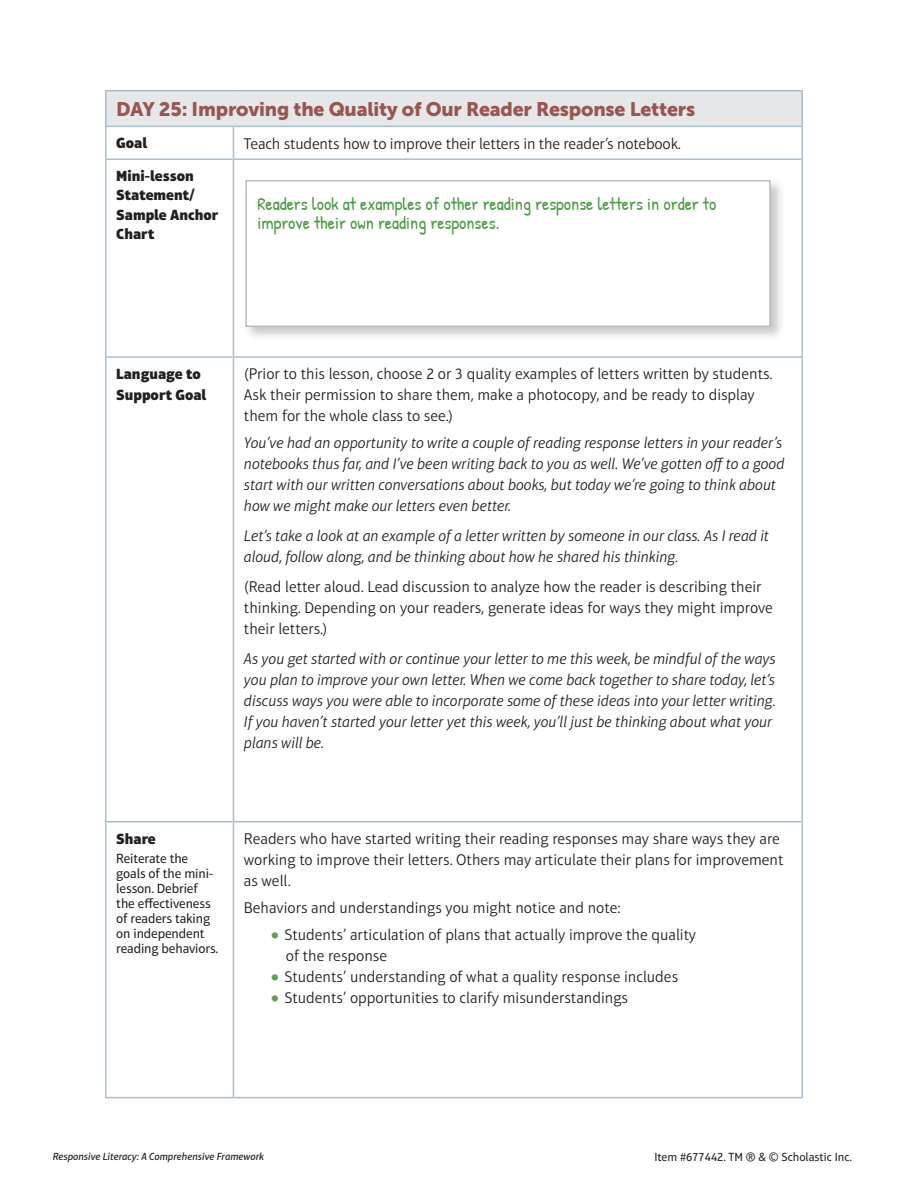
<style>
.page{position:relative;width:905px;height:1188px;background:#fff}
.page>*{position:absolute;margin:0;border:0;box-sizing:border-box;transform-origin:0 0}
.HEAD_B{font:19.5px "Museo Sans 900";letter-spacing:-.01em;color:#995551}
.HANDWRITING{font:18px/18.8px "Patrick Hand";color:#4b9c44}
.BODY_no_indent___spa{font:300 15.75px/21px "Aptifer Sans LT Pro";color:#231f20}
.BODY_no_indent___spa-2{font:italic 300 15.75px/21px "Aptifer Sans LT Pro";color:#231f20}
.HEAD_D{font:900 15px/19.5px "Aptifer Sans LT Pro";color:#231f20}
.SIDEBAR_BODY_LIGHT{font:13.5px/15px "Aptifer Sans LT Pro";letter-spacing:-.01em;color:#231f20}
.t1{font:12px "Aptifer Sans LT Pro";color:#231f20}
.t2{font:italic 500 10.5px "Aptifer Sans LT Pro";color:#231f20}
.s1{font-weight:900;font-size:21px;color:#5fa250}
</style>
<div class="page">
<div style="left:106px;top:91px;width:696px;height:35px;background:#e6e7e9"></div>
<hr style="left:105px;top:90px;width:128px;height:2px;background:#a9bfca">
<hr style="left:105px;top:92px;width:1px;height:34px;background:#a9bfca">
<hr style="left:233px;top:90px;width:569px;height:2px;background:#a9bfca">
<hr style="left:801px;top:92px;width:1px;height:34px;background:#a9bfca">
<hr style="left:105px;top:126px;width:128px;height:1px;background:#a9bfca">
<hr style="left:105px;top:127px;width:1px;height:31px;background:#a9bfca">
<hr style="left:233px;top:126px;width:569px;height:1px;background:#a9bfca">
<hr style="left:233px;top:127px;width:1px;height:31px;background:#a9bfca">
<hr style="left:801px;top:127px;width:1px;height:31px;background:#a9bfca">
<hr style="left:105px;top:158px;width:128px;height:2px;background:#a9bfca">
<hr style="left:105px;top:160px;width:1px;height:196px;background:#a9bfca">
<hr style="left:233px;top:158px;width:569px;height:2px;background:#a9bfca">
<hr style="left:233px;top:160px;width:1px;height:196px;background:#a9bfca">
<hr style="left:801px;top:160px;width:1px;height:196px;background:#a9bfca">
<hr style="left:105px;top:356px;width:128px;height:2px;background:#a9bfca">
<hr style="left:105px;top:358px;width:1px;height:463px;background:#a9bfca">
<hr style="left:233px;top:356px;width:569px;height:2px;background:#a9bfca">
<hr style="left:233px;top:358px;width:1px;height:463px;background:#a9bfca">
<hr style="left:801px;top:358px;width:1px;height:463px;background:#a9bfca">
<hr style="left:105px;top:821px;width:128px;height:2px;background:#a9bfca">
<hr style="left:105px;top:823px;width:1px;height:274px;background:#a9bfca">
<hr style="left:233px;top:821px;width:569px;height:2px;background:#a9bfca">
<hr style="left:233px;top:823px;width:1px;height:274px;background:#a9bfca">
<hr style="left:801px;top:823px;width:1px;height:274px;background:#a9bfca">
<hr style="left:105px;top:1097px;width:128px;height:1px;background:#a9bfca">
<hr style="left:233px;top:1097px;width:569px;height:1px;background:#a9bfca">
<div style="left:243px;top:178px;width:542px;height:164px;background:#231f20;opacity:.25"></div>
<div style="left:246px;top:181px;width:524px;height:145px;background:#fff"></div>
<div style="left:245px;top:180px;width:525px;height:147px;border:2px solid #bcbdc0"></div>
<p class="HEAD_B" style="left:116px;top:98px;width:580px">DAY 25: Improving the Quality of Our Reader Response Letters</p>
<p class="HEAD_D" style="left:116px;top:133px;width:32px">Goal</p>
<p class="BODY_no_indent___spa" style="left:244px;top:133px;width:438px">Teach students how to improve their letters in the reader’s notebook.</p>
<p class="HEAD_D" style="left:116px;top:166px;width:103px">Mini-lesson<br>Statement/<br>Sample Anchor<br>Chart</p>
<p class="HANDWRITING" style="left:257px;top:194px;width:460px">Readers look at examples of other reading response letters in order to improve their own reading responses.</p>
<p class="HEAD_D" style="left:116px;top:363px;width:92px;line-height:21px">Language to<br>Support Goal</p>
<p class="BODY_no_indent___spa" style="left:244px;top:364px;width:530px">(Prior to this lesson, choose 2 or 3 quality examples of letters written by students.<br>Ask their permission to share them, make a photocopy, and be ready to display them for the whole class to see.)</p>
<p class="BODY_no_indent___spa-2" style="left:244px;top:433px;width:542px">You’ve had an opportunity to write a couple of reading response letters in your reader’s notebooks thus far, and I’ve been writing back to you as well. We’ve gotten off to a good start with our written conversations about books, but today we’re going to think about how we might make our letters even better.</p>
<p class="BODY_no_indent___spa-2" style="left:244px;top:526px;width:526px">Let’s take a look at an example of a letter written by someone in our class. As I read it aloud, follow along, and be thinking about how he shared his thinking.</p>
<p class="BODY_no_indent___spa" style="left:244px;top:577px;width:530px">(Read letter aloud. Lead discussion to analyze how the reader is describing their thinking. Depending on your readers, generate ideas for ways they might improve their letters.)</p>
<p class="BODY_no_indent___spa-2" style="left:244px;top:649px;width:533px">As you get started with or continue your letter to me this week, be mindful of the ways you plan to improve your own letter. When we come back together to share today, let’s discuss ways you were able to incorporate some of these ideas into your letter writing.<br>If you haven’t started your letter yet this week, you’ll just be thinking about what your plans will be.</p>
<p class="HEAD_D" style="left:116px;top:828px;width:41px">Share</p>
<p class="SIDEBAR_BODY_LIGHT" style="left:116px;top:851px;width:103px">Reiterate the goals of the mini&shy;lesson. Debrief the effectiveness of readers taking on independent reading behaviors.</p>
<p class="BODY_no_indent___spa" style="left:244px;top:828px;width:541px">Readers who have started writing their reading responses may share ways they are working to improve their letters. Others may articulate their plans for improvement as well.</p>
<p class="BODY_no_indent___spa" style="left:244px;top:897px;width:378px">Behaviors and understandings you might notice and note:</p>
<p class="BODY_no_indent___spa" style="left:286px;top:924px;width:411px;text-indent:-15px"><span class="s1">•</span> Students’ articulation of plans that actually improve the quality of the response</p>
<p class="BODY_no_indent___spa" style="left:271px;top:966px;width:408px"><span class="s1">•</span> Students’ understanding of what a quality response includes</p>
<p class="BODY_no_indent___spa" style="left:271px;top:987px;width:358px"><span class="s1">•</span> Students’ opportunities to clarify misunderstandings</p>
<p class="t2" style="left:53px;top:1151px;width:213px">Responsive Literacy: A Comprehensive Framework</p>
<p class="t1" style="left:654px;top:1150px;width:199px">Item #677442. TM ® &amp; © Scholastic Inc.</p>
</div>
